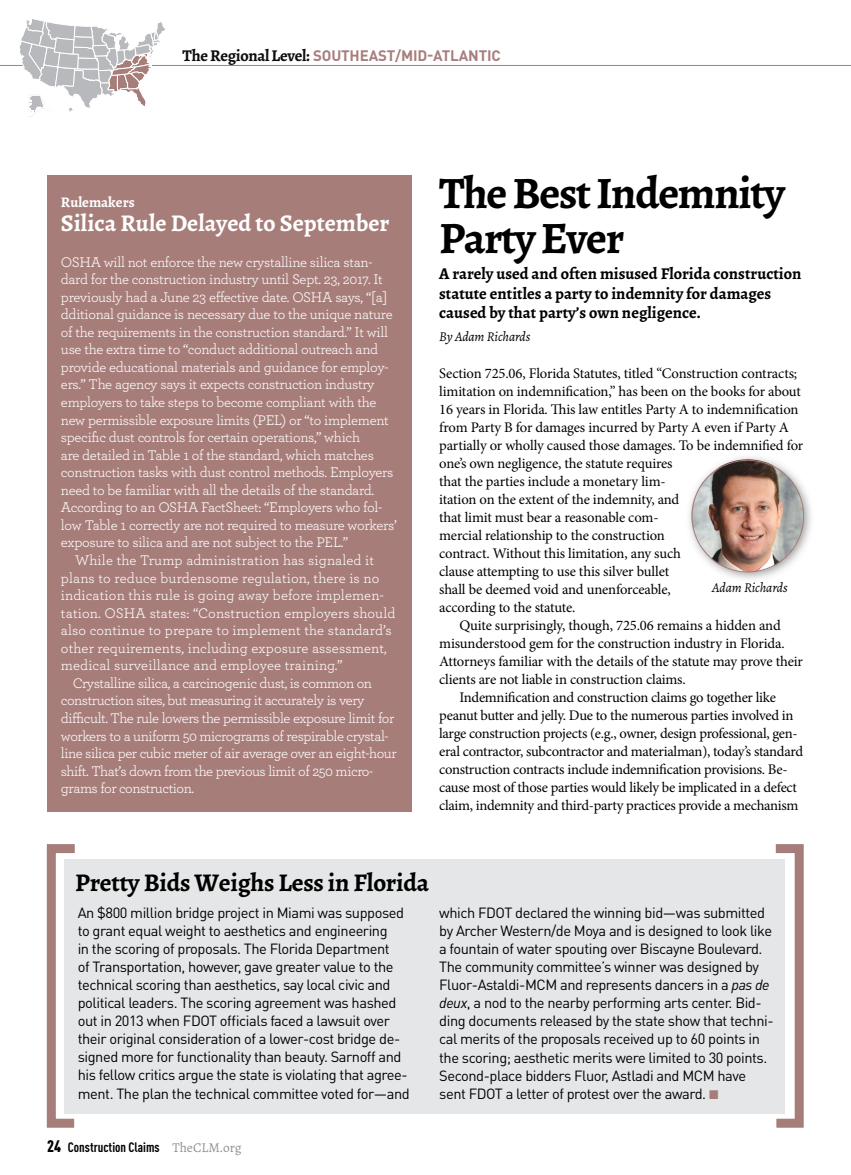
<style>
.page{position:relative;width:851px;height:1175px;background:#fff}
.page>*{position:absolute;margin:0;border:0;box-sizing:border-box;transform-origin:0 0}
.t1{font:700 45px/45px "Alegreya";letter-spacing:-.03em;color:#000}
.t2{font:700 25.5px "Alegreya";letter-spacing:-.01em;color:#000}
.t3{font:700 24px "Alegreya";color:#fff}
.t4{font:700 16.5px/19.5px "Alegreya";color:#000}
.t5{font:700 15px "DINOT";letter-spacing:-.01em;color:#a87e7c}
.t6{font:14.7px "Minion Pro";letter-spacing:-.015em;color:#000}
.t7{font:14.7px "Archer";letter-spacing:-.02em;color:#fff}
.t8{font:14.7px/18px "DINOT";letter-spacing:-.03em;color:#000}
.t9{font:14.7px "Archer";letter-spacing:.01em;color:#fff}
.t10{font:700 14.7px "Alegreya";color:#fff}
.t11{font:700 condensed 13.5px "DINOT";color:#000}
.t12{font:italic 13.5px "Alegreya";letter-spacing:-.01em;color:#000}
.s1{font-family:"Alegreya";font-size:16.5px;color:#0c0c0d}
.s2{font-style:italic}
.s3{font-family:"European Pi Three";color:#a77d7a}
.s4{font-weight:900;font-size:16.5px}
.s5{font-family:"Alegreya";font-weight:400;font-stretch:normal;color:#8f9295}
</style>
<div class="page">
<hr style="left:0;top:65px;width:850px;height:1px;background:#a77d7a">
<img style="left:689px;top:457px;width:122px;height:122px">
<svg style="left:19px;top:19px;width:146px;height:97px"></svg>
<div style="left:64px;top:859px;width:721px;height:254px;background:#e5e6e7"></div>
<svg style="left:766px;top:844px;width:38px;height:284px"></svg>
<svg style="left:46px;top:844px;width:38px;height:284px"></svg>
<div style="left:47px;top:176px;width:365px;height:635px;background:#a77d7a"></div>
<p class="t5" style="left:183px;top:47px;width:320px"><span class="s1">The Regional Level:</span> SOUTHEAST/MID-ATLANTIC</p>
<p class="t10" style="left:61px;top:198px;width:75px">Rulemakers</p>
<p class="t3" style="left:61px;top:216px;width:330px">Silica Rule Delayed to September</p>
<p class="t7" style="left:61px;top:257px;width:313px">OSHA will not enforce the new crystalline silica stan-</p>
<p class="t7" style="left:61px;top:274px;width:323px">dard for the construction industry until Sept. 23, 2017. It</p>
<p class="t7" style="left:61px;top:292px;width:328px">previously had a June 23 effective date. OSHA says, “[a]</p>
<p class="t7" style="left:61px;top:309px;width:333px">dditional guidance is necessary due to the unique nature</p>
<p class="t7" style="left:61px;top:327px;width:328px">of the requirements in the construction standard.” It will</p>
<p class="t7" style="left:61px;top:344px;width:318px">use the extra time to “conduct additional outreach and</p>
<p class="t7" style="left:61px;top:362px;width:329px">provide educational materials and guidance for employ-</p>
<p class="t7" style="left:61px;top:380px;width:315px">ers.” The agency says it expects construction industry</p>
<p class="t7" style="left:61px;top:397px;width:317px">employers to take steps to become compliant with the</p>
<p class="t7" style="left:61px;top:415px;width:329px">new permissible exposure limits (PEL) or “to implement</p>
<p class="t7" style="left:61px;top:432px;width:300px">specific dust controls for certain operations,” which</p>
<p class="t7" style="left:61px;top:450px;width:314px">are detailed in Table 1 of the standard, which matches</p>
<p class="t7" style="left:61px;top:467px;width:334px">construction tasks with dust control methods. Employers</p>
<p class="t7" style="left:61px;top:485px;width:315px">need to be familiar with all the details of the standard.</p>
<p class="t7" style="left:61px;top:502px;width:322px">According to an OSHA FactSheet: “Employers who fol-</p>
<p class="t7" style="left:61px;top:520px;width:337px">low Table 1 correctly are not required to measure workers’</p>
<p class="t7" style="left:61px;top:538px;width:289px">exposure to silica and are not subject to the PEL.”</p>
<p class="t9" style="left:75px;top:555px;width:301px">While the Trump administration has signaled it</p>
<p class="t9" style="left:61px;top:573px;width:320px">plans to reduce burdensome regulation, there is no</p>
<p class="t9" style="left:61px;top:590px;width:324px">indication this rule is going away before implemen-</p>
<p class="t9" style="left:61px;top:608px;width:336px">tation. OSHA states: “Construction employers should</p>
<p class="t9" style="left:61px;top:625px;width:332px">also continue to prepare to implement the standard’s</p>
<p class="t9" style="left:61px;top:643px;width:327px">other requirements, including exposure assessment,</p>
<p class="t9" style="left:61px;top:660px;width:283px">medical surveillance and employee training.”</p>
<p class="t7" style="left:73px;top:678px;width:301px">Crystalline silica, a carcinogenic dust, is common on</p>
<p class="t7" style="left:61px;top:695px;width:305px">construction sites, but measuring it accurately is very</p>
<p class="t7" style="left:61px;top:713px;width:335px">difficult. The rule lowers the permissible exposure limit for</p>
<p class="t7" style="left:61px;top:731px;width:329px">workers to a uniform 50 micrograms of respirable crystal-</p>
<p class="t7" style="left:61px;top:748px;width:337px">line silica per cubic meter of air average over an eight-hour</p>
<p class="t7" style="left:61px;top:766px;width:314px">shift. That’s down from the previous limit of 250 micro-</p>
<p class="t7" style="left:61px;top:783px;width:135px">grams for construction.</p>
<p class="t1" style="left:439px;top:176px;width:347px">The Best Indemnity<br>Party Ever</p>
<p class="t4" style="left:439px;top:266px;width:364px">A rarely used and often misused Florida construction statute entitles a party to indemnity for damages caused by that party’s own negligence.</p>
<p class="t12" style="left:439px;top:332px;width:93px">By Adam Richards</p>
<p class="t6" style="left:439px;top:368px;width:359px">Section 725.06, Florida Statutes, titled “Construction contracts;</p>
<p class="t6" style="left:439px;top:386px;width:363px">limitation on indemnification,” has been on the books for about</p>
<p class="t6" style="left:439px;top:404px;width:361px">16 years in Florida. This law entitles Party A to indemnification</p>
<p class="t6" style="left:439px;top:422px;width:351px">from Party B for damages incurred by Party A even if Party A</p>
<p class="t6" style="left:439px;top:440px;width:365px">partially or wholly caused those damages. To be indemnified for</p>
<p class="t6" style="left:439px;top:458px;width:235px">one’s own negligence, the statute requires</p>
<p class="t6" style="left:439px;top:476px;width:228px">that the parties include a monetary lim-</p>
<p class="t6" style="left:439px;top:494px;width:242px">itation on the extent of the indemnity, and</p>
<p class="t6" style="left:439px;top:512px;width:221px">that limit must bear a reasonable com-</p>
<p class="t6" style="left:439px;top:530px;width:227px">mercial relationship to the construction</p>
<p class="t6" style="left:439px;top:548px;width:243px">contract. Without this limitation, any such</p>
<p class="t6" style="left:439px;top:566px;width:231px">clause attempting to use this silver bullet</p>
<p class="t6" style="left:439px;top:584px;width:233px">shall be deemed void and unenforceable,</p>
<p class="t6" style="left:439px;top:602px;width:138px">according to the statute.</p>
<p class="t6" style="left:459px;top:620px;width:323px">Quite surprisingly, though, 725.06 remains a hidden and</p>
<p class="t6" style="left:439px;top:638px;width:347px">misunderstood gem for the construction industry in Florida.</p>
<p class="t6" style="left:439px;top:656px;width:365px">Attorneys familiar with the details of the statute may prove their</p>
<p class="t6" style="left:439px;top:674px;width:248px">clients are not liable in construction claims.</p>
<p class="t6" style="left:459px;top:692px;width:318px">Indemnification and construction claims go together like</p>
<p class="t6" style="left:439px;top:710px;width:356px">peanut butter and jelly. Due to the numerous parties involved in</p>
<p class="t6" style="left:439px;top:728px;width:360px">large construction projects (e.g., owner, design professional, gen-</p>
<p class="t6" style="left:439px;top:746px;width:365px">eral contractor, subcontractor and materialman), today’s standard</p>
<p class="t6" style="left:439px;top:764px;width:350px">construction contracts include indemnification provisions. Be-</p>
<p class="t6" style="left:439px;top:782px;width:359px">cause most of those parties would likely be implicated in a defect</p>
<p class="t6" style="left:439px;top:800px;width:361px">claim, indemnity and third-party practices provide a mechanism</p>
<p class="t12" style="left:712px;top:583px;width:77px">Adam Richards</p>
<p class="t2" style="left:75px;top:874px;width:355px">Pretty Bids Weighs Less in Florida</p>
<p class="t8" style="left:78px;top:905px;width:333px">An $800 million bridge project in Miami was supposed to grant equal weight to aesthetics and engineering<br>in the scoring of proposals. The Florida Department<br>of Transportation, however, gave greater value to the technical scoring than aesthetics, say local civic and political leaders. The scoring agreement was hashed out in 2013 when FDOT officials faced a lawsuit over their original consideration of a lower-cost bridge de&shy;signed more for functionality than beauty. Sarnoff and his fellow critics argue the state is violating that agree&shy;ment. The plan the technical committee voted for—and</p>
<p class="t8" style="left:439px;top:905px;width:336px">which FDOT declared the winning bid—was submitted by Archer Western/de Moya and is designed to look like a fountain of water spouting over Biscayne Boulevard.<br>The community committee’s winner was designed by Fluor-Astaldi-MCM and represents dancers in a <span class="s2">pas de deux</span>, a nod to the nearby performing arts center. Bid&shy;ding documents released by the state show that techni&shy;cal merits of the proposals received up to 60 points in the scoring; aesthetic merits were limited to 30 points.<br>Second-place bidders Fluor, Astladi and MCM have sent FDOT a letter of protest over the award. <span class="s3">K</span></p>
<p class="t11" style="left:47px;top:1139px;width:196px"><span class="s4">24</span> Construction Claims <span class="s5">TheCLM.org</span></p>
</div>
